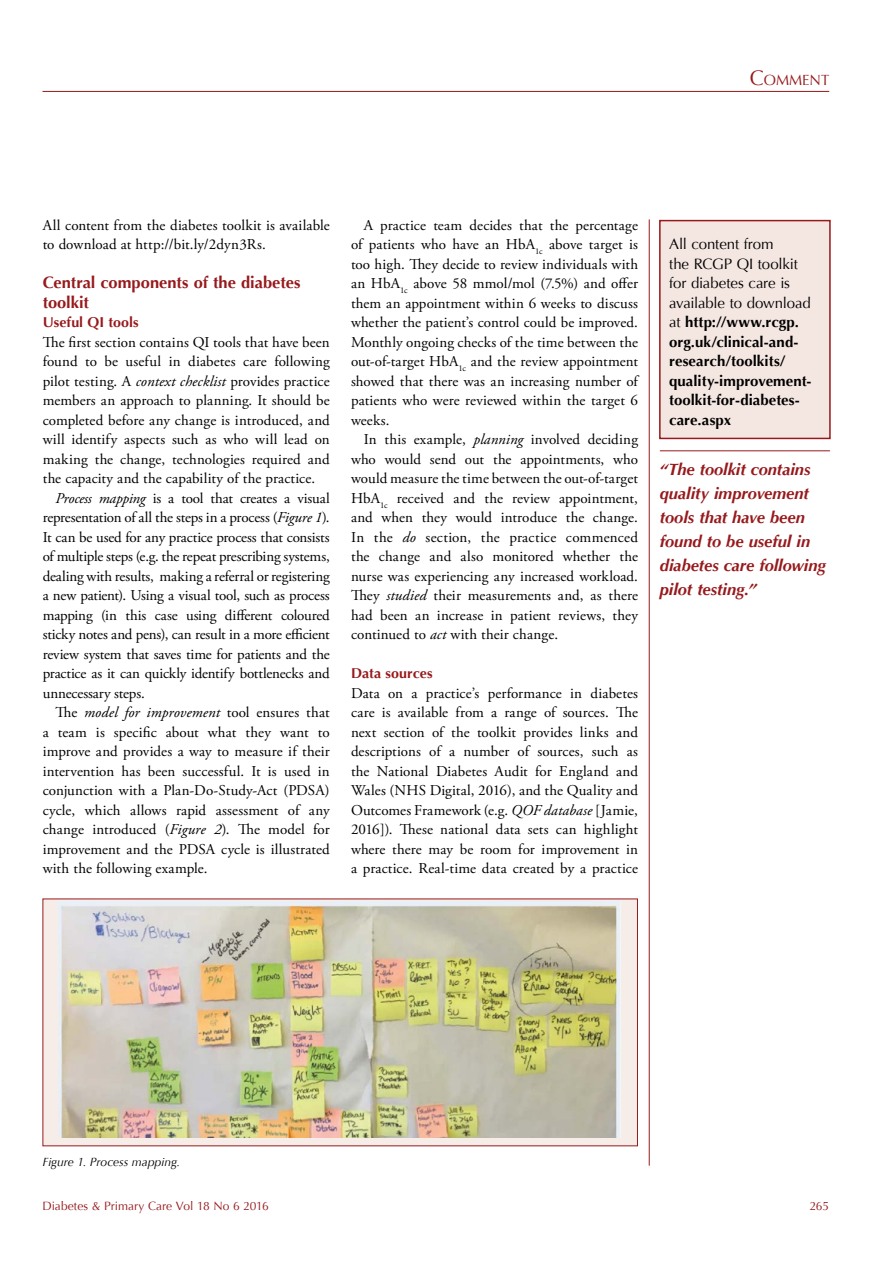
<style>
.page{position:relative;width:893px;height:1263px;background:#fff}
.page>*{position:absolute;margin:0;border:0;box-sizing:border-box;transform-origin:0 0}
.t1{font:italic 700 16.5px/24px "Optima";letter-spacing:-.005em;color:#97191c}
.t2{font:700 16.5px/19.5px "Optima";color:#97191c}
.t3{font:15px/19.5px "Adobe Garamond Pro";color:#000;text-align:justify}
.t4{font:700 15px/19.5px "Optima";letter-spacing:.005em;color:#000}
.t5{font:italic 15px "Adobe Garamond Pro";letter-spacing:.005em;color:#000}
.t6{font:14.7px "Optima";color:#97191c}
.t7{font:700 14.25px "Optima";color:#97191c}
.t8{font:12px "Optima";color:#97191c}
.t9{font:italic 12px "Optima";color:#000}
.s1{font-size:21px}
.s2{font-style:italic}
.s3{font-style:normal}
.s4{font-weight:400}
</style>
<div class="page">
<hr style="left:649px;top:219px;width:1px;height:946px;background:#97191c">
<hr style="left:43px;top:91px;width:786px;height:1px;background:#97191c">
<div style="left:43px;top:898px;width:595px;height:248px;background:#f7ede8"></div>
<img style="left:58px;top:901px;width:562px;height:236px">
<div style="left:660px;top:221px;width:170px;height:217px;background:#f4e6e1"></div>
<div style="left:659px;top:220px;width:172px;height:219px;border:2px solid #97191c"></div>
<hr style="left:660px;top:450px;width:170px;height:1px;background:#97191c">
<p class="t6" style="left:750px;top:72px;width:81px"><span class="s1">C</span>OMMENT</p>
<p class="t3" style="left:43px;top:216px;width:289px">All content from the diabetes toolkit is available to download at http://bit.ly/2dyn3Rs.</p>
<p class="t2" style="left:43px;top:273px;width:259px">Central components of the diabetes toolkit</p>
<p class="t7" style="left:43px;top:314px;width:98px">Useful QI tools</p>
<p class="t3" style="left:43px;top:333px;width:289px">The first section contains QI tools that have been</p>
<p class="t3" style="left:43px;top:352px;width:289px">found to be useful in diabetes care following</p>
<p class="t3" style="left:43px;top:372px;width:289px">pilot testing. A <span class="s2">context checklist</span> provides practice</p>
<p class="t3" style="left:43px;top:391px;width:288px">members an approach to planning. It should be</p>
<p class="t3" style="left:43px;top:411px;width:289px">completed before any change is introduced, and</p>
<p class="t3" style="left:43px;top:430px;width:288px">will identify aspects such as who will lead on</p>
<p class="t3" style="left:43px;top:450px;width:288px">making the change, technologies required and</p>
<p class="t3" style="left:43px;top:469px;width:274px">the capacity and the capability of the practice.</p>
<p class="t3" style="left:55px;top:489px;width:276px"><span class="s2">Process mapping</span> is a tool that creates a visual</p>
<p class="t3" style="left:43px;top:508px;width:289px">representation of all the steps in a process (<span class="s2">Figure 1</span>).</p>
<p class="t3" style="left:43px;top:528px;width:288px">It can be used for any practice process that consists</p>
<p class="t3" style="left:43px;top:547px;width:289px">of multiple steps (e.g. the repeat prescribing systems,</p>
<p class="t3" style="left:43px;top:567px;width:289px">dealing with results, making a referral or registering</p>
<p class="t3" style="left:43px;top:586px;width:288px">a new patient). Using a visual tool, such as process</p>
<p class="t3" style="left:43px;top:606px;width:289px">mapping (in this case using different coloured</p>
<p class="t3" style="left:43px;top:625px;width:288px">sticky notes and pens), can result in a more efficient</p>
<p class="t3" style="left:43px;top:645px;width:289px">review system that saves time for patients and the</p>
<p class="t3" style="left:43px;top:664px;width:289px">practice as it can quickly identify bottlenecks and</p>
<p class="t3" style="left:43px;top:684px;width:104px">unnecessary steps.</p>
<p class="t5" style="left:55px;top:703px;width:276px"><span class="s3">The</span> model for improvement <span class="s3">tool ensures that</span></p>
<p class="t3" style="left:43px;top:723px;width:289px">a team is specific about what they want to</p>
<p class="t3" style="left:43px;top:742px;width:289px">improve and provides a way to measure if their</p>
<p class="t3" style="left:43px;top:762px;width:289px">intervention has been successful. It is used in</p>
<p class="t3" style="left:43px;top:781px;width:288px">conjunction with a Plan-Do-Study-Act (PDSA)</p>
<p class="t3" style="left:43px;top:801px;width:289px">cycle, which allows rapid assessment of any</p>
<p class="t3" style="left:43px;top:820px;width:288px">change introduced (<span class="s2">Figure 2</span>). The model for</p>
<p class="t3" style="left:43px;top:840px;width:289px">improvement and the PDSA cycle is illustrated</p>
<p class="t3" style="left:43px;top:859px;width:166px">with the following example.</p>
<p class="t3" style="left:351px;top:216px;width:289px;text-indent:13px">A practice team decides that the percentage of patients who have an HbA<sub>1c</sub> above target is too high. They decide to review individuals with an HbA<sub>1c</sub> above 58 mmol/mol (7.5%) and offer them an appointment within 6 weeks to discuss whether the patient’s control could be improved.<br>Monthly ongoing checks of the time between the out-of-target HbA<sub>1c</sub> and the review appointment showed that there was an increasing number of patients who were reviewed within the target 6 weeks.</p>
<p class="t3" style="left:351px;top:430px;width:289px;text-indent:13px">In this example, <span class="s2">planning</span> involved deciding who would send out the appointments, who would measure the time between the out-of-target HbA<sub>1c</sub> received and the review appointment, and when they would introduce the change.<br>In the <span class="s2">do</span> section, the practice commenced the change and also monitored whether the nurse was experiencing any increased workload.<br>They <span class="s2">studied</span> their measurements and, as there had been an increase in patient reviews, they continued to <span class="s2">act</span> with their change.</p>
<p class="t7" style="left:351px;top:665px;width:83px">Data sources</p>
<p class="t3" style="left:351px;top:684px;width:289px">Data on a practice’s performance in diabetes care is available from a range of sources. The next section of the toolkit provides links and descriptions of a number of sources, such as the National Diabetes Audit for England and Wales (NHS Digital, 2016), and the Quality and Outcomes Framework (e.g. <span class="s2">QOF database</span> [Jamie, 2016]). These national data sets can highlight where there may be room for improvement in a practice. Real-time data created by a practice</p>
<p class="t4" style="left:669px;top:234px;width:144px"><span class="s4">All content from<br>the RCGP QI toolkit for diabetes care is available to download at</span> http://www.rcgp. org.uk/clinical-and&shy;research/toolkits/ quality-improvement&shy;toolkit-for-diabetes&shy;care.aspx</p>
<p class="t1" style="left:660px;top:457px;width:168px">“The toolkit contains quality improvement tools that have been found to be useful in diabetes care following pilot testing.”</p>
<p class="t9" style="left:43px;top:1154px;width:139px">Figure 1. Process mapping.</p>
<p class="t8" style="left:43px;top:1199px;width:228px">Diabetes &amp; Primary Care Vol 18 No 6 2016</p>
<p class="t8" style="left:810px;top:1199px;width:21px">265</p>
</div>
